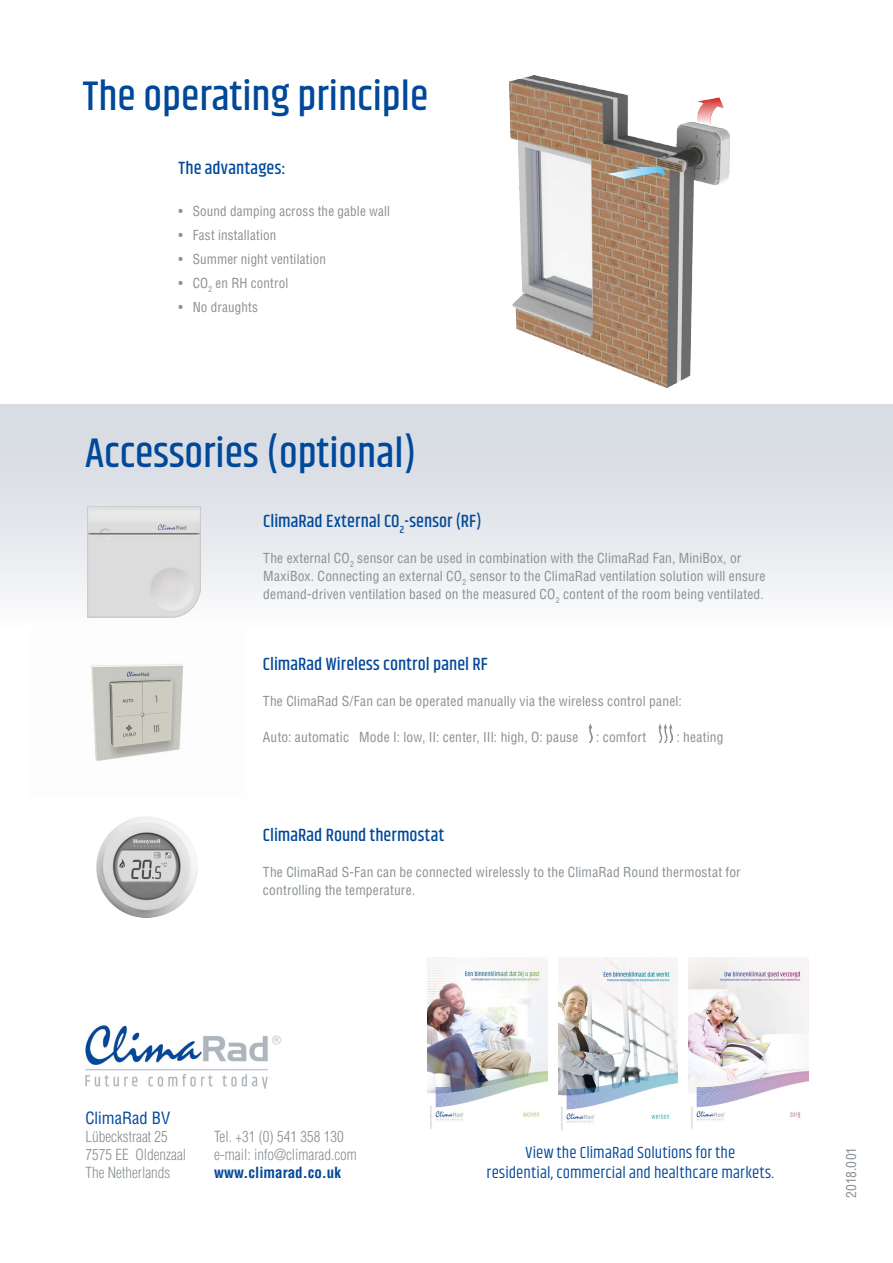
<style>
.page{position:relative;width:893px;height:1263px;background:#fff}
.page>*{position:absolute;margin:0;border:0;box-sizing:border-box;transform-origin:0 0}
.t1{font:500 42px "Khand";color:#00489a}
.t2{font:500 18px "Khand";letter-spacing:.005em;color:#00489a}
.t3{font:16.5px/20.2px "Khand";letter-spacing:.01em;color:#00489a;text-align:center}
.t4{font:condensed 16.5px "Helvetica LT Std";color:#00489a}
.t5{font:300 condensed 15px/18px "Helvetica LT Std";color:#888f94}
.t6{font:700 condensed 15px "Helvetica LT Std";color:#00489a}
.t7{font:condensed 13.5px/18px "Helvetica LT Std";letter-spacing:.015em;color:#888f94}
</style>
<div class="page">
<div style="left:0;top:404px;width:893px;height:223px;background:linear-gradient(to bottom,#d2d6de,#f8f9fa)"></div>
<img style="left:85px;top:1025px;width:196px;height:64px">
<img style="left:558px;top:958px;width:120px;height:173px">
<img style="left:428px;top:958px;width:120px;height:171px">
<img style="left:689px;top:958px;width:119px;height:171px">
<img style="left:88px;top:506px;width:112px;height:112px">
<img style="left:509px;top:75px;width:220px;height:313px">
<img style="left:97px;top:817px;width:100px;height:100px">
<img style="left:91px;top:664px;width:93px;height:97px">
<img style="left:589px;top:724px;width:4px;height:18px">
<img style="left:658px;top:724px;width:14px;height:18px">
<h1 class="t1" style="left:83px;top:70px;width:347px">The operating principle</h1>
<h2 class="t2" style="left:179px;top:157px;width:109px">The advantages:</h2>
<p class="t7" style="left:179px;top:202px;width:213px">• Sound damping across the gable wall</p>
<p class="t7" style="left:179px;top:226px;width:99px">• Fast installation</p>
<p class="t7" style="left:179px;top:250px;width:149px">• Summer night ventilation</p>
<p class="t7" style="left:179px;top:274px;width:111px">• CO<sub>2</sub> en RH control</p>
<p class="t7" style="left:179px;top:298px;width:81px">• No draughts</p>
<h1 class="t1" style="left:85px;top:426px;width:333px">Accessories (optional)</h1>
<h2 class="t2" style="left:263px;top:510px;width:220px">ClimaRad External CO<sub>2</sub>-sensor (RF)</h2>
<p class="t7" style="left:263px;top:549px;width:504px">The external CO<sub>2</sub> sensor can be used in combination with the ClimaRad Fan, MiniBox, or<br>MaxiBox. Connecting an external CO<sub>2</sub> sensor to the ClimaRad ventilation solution will ensure demand-driven ventilation based on the measured CO<sub>2</sub> content of the room being ventilated.</p>
<h2 class="t2" style="left:263px;top:653px;width:226px">ClimaRad Wireless control panel RF</h2>
<p class="t7" style="left:263px;top:692px;width:420px">The ClimaRad S/Fan can be operated manually via the wireless control panel:</p>
<p class="t7" style="left:263px;top:728px;width:317px">Auto: automatic Mode I: low, II: center, III: high, O: pause</p>
<p class="t7" style="left:596px;top:728px;width:52px">: comfort</p>
<p class="t7" style="left:676px;top:728px;width:49px">: heating</p>
<h2 class="t2" style="left:263px;top:823px;width:183px">ClimaRad Round thermostat</h2>
<p class="t7" style="left:263px;top:863px;width:479px">The ClimaRad S-Fan can be connected wirelessly to the ClimaRad Round thermostat for controlling the temperature.</p>
<p class="t4" style="left:85px;top:1107px;width:86px">ClimaRad BV</p>
<p class="t5" style="left:85px;top:1127px;width:102px">Lübeckstraat 25<br>7575 EE Oldenzaal<br>The Netherlands</p>
<p class="t5" style="left:214px;top:1127px;width:144px">Tel. +31 (0) 541 358 130 e-mail: info@climarad.com</p>
<p class="t6" style="left:214px;top:1163px;width:128px">www.climarad.co.uk</p>
<p class="t3" style="left:487px;top:1143px;width:289px">View the ClimaRad Solutions for the<br>residential, commercial and healthcare markets.</p>
<p class="t7" style="left:842px;top:1198px;width:53px;rotate:-90deg">2018.001</p>
</div>
